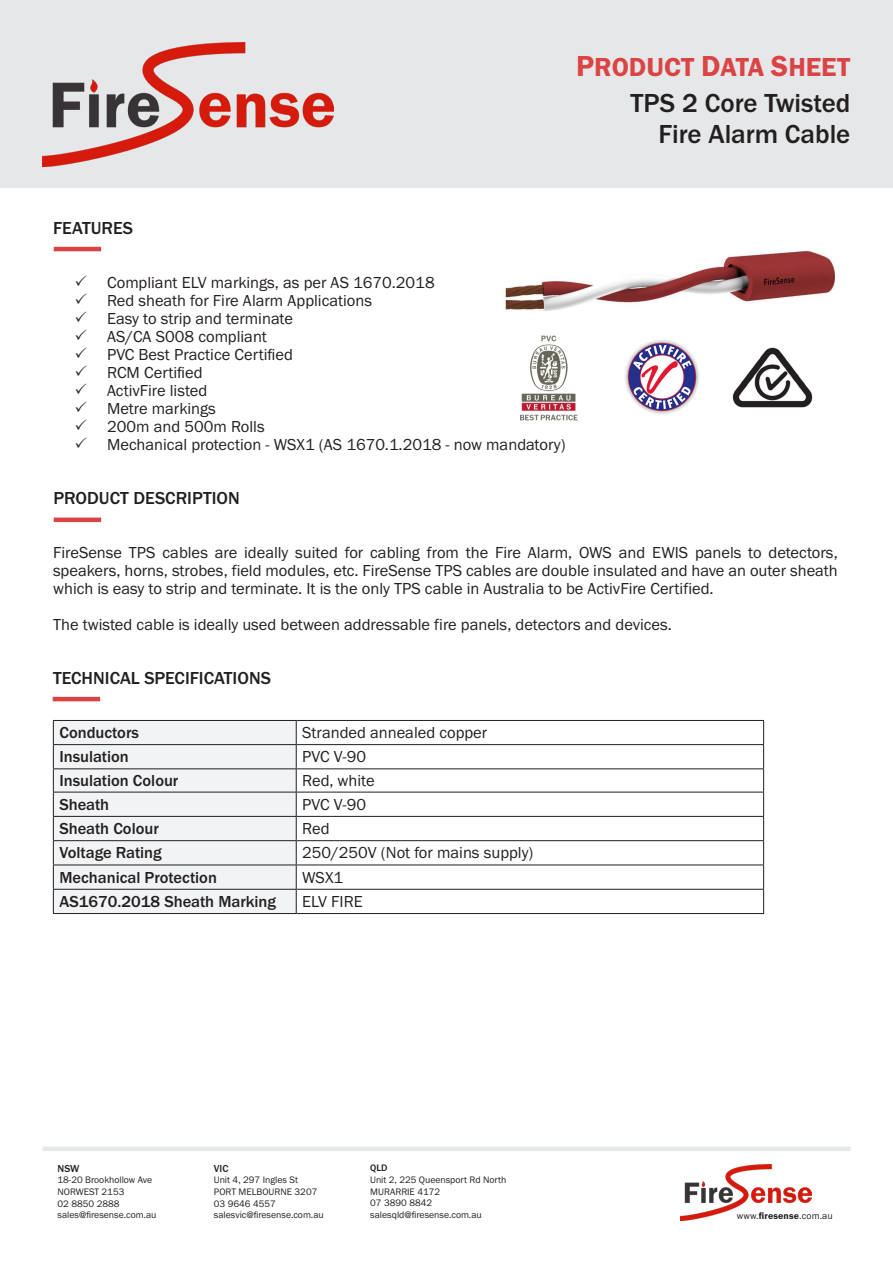
<style>
.page{position:relative;width:893px;height:1263px;background:#fff}
.page>*{position:absolute;margin:0;border:0;box-sizing:border-box;transform-origin:0 0}
.t1{font:500 27px "Franklin Gothic URW";color:#231f20}
.t2{font:27px "Franklin Gothic URW Dem";color:#db4445}
.t3{font:500 18px "Franklin Gothic URW";color:#231f20}
.t4{font:16.5px/18px "Franklin Gothic URW Boo";color:#231f20;text-align:justify}
.t5{font:500 16.5px "Franklin Gothic URW";color:#231f20}
.t6{font:500 10.5px "Franklin Gothic URW";color:#231f20}
.t7{font:9.75px/11.7px "Franklin Gothic URW Boo";color:#231f20}
.t8{font:500 9.75px "Franklin Gothic URW";color:#231f20}
.s1{font-size:30px}
.s2{font-family:"Franklin Gothic URW Dem"}
</style>
<div class="page">
<div style="left:0;top:0;width:893px;height:187px;background:#e6e7e9"></div>
<img style="left:43px;top:43px;width:290px;height:123px">
<img style="left:680px;top:1165px;width:131px;height:55px">
<div style="left:43px;top:1146px;width:807px;height:5px;background:#e6e7e9"></div>
<hr style="left:54px;top:518px;width:47px;height:4px;background:#db4445">
<hr style="left:54px;top:247px;width:47px;height:4px;background:#db4445">
<hr style="left:53px;top:697px;width:47px;height:4px;background:#db4445">
<div style="left:54px;top:721px;width:242px;height:192px;background:#f2f3f4"></div>
<hr style="left:53px;top:720px;width:243px;height:1px;background:#231f20">
<hr style="left:296px;top:720px;width:468px;height:1px;background:#231f20">
<hr style="left:53px;top:744px;width:243px;height:1px;background:#231f20">
<hr style="left:53px;top:768px;width:243px;height:1px;background:#231f20">
<hr style="left:53px;top:792px;width:243px;height:1px;background:#231f20">
<hr style="left:53px;top:816px;width:243px;height:1px;background:#231f20">
<hr style="left:53px;top:840px;width:243px;height:1px;background:#231f20">
<hr style="left:53px;top:864px;width:243px;height:1px;background:#231f20">
<hr style="left:53px;top:889px;width:243px;height:1px;background:#231f20">
<svg style="left:53px;top:721px;width:1px;height:192px"></svg>
<hr style="left:53px;top:913px;width:243px;height:1px;background:#231f20">
<hr style="left:296px;top:744px;width:468px;height:1px;background:#231f20">
<svg style="left:763px;top:721px;width:1px;height:192px"></svg>
<hr style="left:296px;top:768px;width:468px;height:1px;background:#231f20">
<hr style="left:296px;top:792px;width:468px;height:1px;background:#231f20">
<hr style="left:296px;top:864px;width:468px;height:1px;background:#231f20">
<hr style="left:296px;top:816px;width:468px;height:1px;background:#231f20">
<svg style="left:296px;top:721px;width:1px;height:192px"></svg>
<hr style="left:296px;top:840px;width:468px;height:1px;background:#231f20">
<hr style="left:296px;top:889px;width:468px;height:1px;background:#231f20">
<hr style="left:296px;top:913px;width:468px;height:1px;background:#231f20">
<img style="left:505px;top:249px;width:331px;height:62px">
<img style="left:625px;top:340px;width:74px;height:74px">
<img style="left:732px;top:347px;width:81px;height:60px">
<img style="left:520px;top:335px;width:58px;height:86px">
<h1 class="t2" style="left:576px;top:50px;width:276px"><span class="s1">P</span>RODUCT <span class="s1">D</span>ATA <span class="s1">S</span>HEET</h1>
<p class="t3" style="left:53px;top:217px;width:82px">FEATURES</p>
<p class="t4" style="left:74px;top:273px;width:362px">✓ Compliant ELV markings, as per AS 1670.2018</p>
<p class="t4" style="left:74px;top:291px;width:299px">✓ Red sheath for Fire Alarm Applications</p>
<p class="t4" style="left:74px;top:309px;width:220px">✓ Easy to strip and terminate</p>
<p class="t4" style="left:74px;top:327px;width:194px">✓ AS/CA S008 compliant</p>
<p class="t4" style="left:74px;top:345px;width:220px">✓ PVC Best Practice Certified</p>
<p class="t4" style="left:74px;top:363px;width:130px">✓ RCM Certified</p>
<p class="t4" style="left:74px;top:381px;width:134px">✓ ActivFire listed</p>
<p class="t4" style="left:74px;top:399px;width:143px">✓ Metre markings</p>
<p class="t4" style="left:74px;top:417px;width:192px">✓ 200m and 500m Rolls</p>
<p class="t4" style="left:74px;top:435px;width:493px">✓ Mechanical protection - WSX1 (AS 1670.1.2018 - now mandatory)</p>
<p class="t3" style="left:54px;top:487px;width:188px">PRODUCT DESCRIPTION</p>
<p class="t1" style="left:630px;top:86px;width:221px">TPS 2 Core Twisted</p>
<p class="t1" style="left:658px;top:117px;width:193px">Fire Alarm Cable</p>
<p class="t4" style="left:53px;top:543px;width:786px">FireSense TPS cables are ideally suited for cabling from the Fire Alarm, OWS and EWIS panels to detectors, speakers, horns, strobes, field modules, etc. FireSense TPS cables are double insulated and have an outer sheath which is easy to strip and terminate. It is the only TPS cable in Australia to be ActivFire Certified.</p>
<p class="t4" style="left:53px;top:615px;width:620px">The twisted cable is ideally used between addressable fire panels, detectors and devices.</p>
<p class="t3" style="left:53px;top:667px;width:219px">TECHNICAL SPECIFICATIONS</p>
<p class="t5" style="left:59px;top:722px;width:81px">Conductors</p>
<p class="t4" style="left:302px;top:723px;width:187px">Stranded annealed copper</p>
<p class="t5" style="left:59px;top:746px;width:71px">Insulation</p>
<p class="t4" style="left:302px;top:747px;width:65px">PVC V-90</p>
<p class="t5" style="left:59px;top:770px;width:121px">Insulation Colour</p>
<p class="t4" style="left:302px;top:771px;width:74px">Red, white</p>
<p class="t5" style="left:59px;top:794px;width:51px">Sheath</p>
<p class="t4" style="left:302px;top:795px;width:65px">PVC V-90</p>
<p class="t5" style="left:59px;top:818px;width:101px">Sheath Colour</p>
<p class="t4" style="left:302px;top:819px;width:29px">Red</p>
<p class="t5" style="left:59px;top:843px;width:104px">Voltage Rating</p>
<p class="t4" style="left:302px;top:843px;width:233px">250/250V (Not for mains supply)</p>
<p class="t5" style="left:59px;top:867px;width:159px">Mechanical Protection</p>
<p class="t4" style="left:302px;top:868px;width:43px">WSX1</p>
<p class="t5" style="left:59px;top:891px;width:218px">AS1670.2018 Sheath Marking</p>
<p class="t4" style="left:302px;top:892px;width:62px">ELV FIRE</p>
<p class="t6" style="left:58px;top:1162px;width:23px">NSW</p>
<p class="t7" style="left:58px;top:1174px;width:100px">18-20 Brookhollow Ave<br>NORWEST 2153<br>02 8850 2888 sales@firesense.com.au</p>
<p class="t6" style="left:214px;top:1162px;width:16px">VIC</p>
<p class="t7" style="left:214px;top:1174px;width:111px">Unit 4, 297 Ingles St<br>PORT MELBOURNE 3207<br>03 9646 4557 salesvic@firesense.com.au</p>
<p class="t8" style="left:370px;top:1162px;width:19px">QLD</p>
<p class="t7" style="left:370px;top:1173px;width:138px">Unit 2, 225 Queensport Rd North<br>MURARRIE 4172<br>07 3890 8842 salesqld@firesense.com.au</p>
<p class="t7" style="left:737px;top:1209px;width:98px">www.<span class="s2">firesense</span>.com.au</p>
</div>
